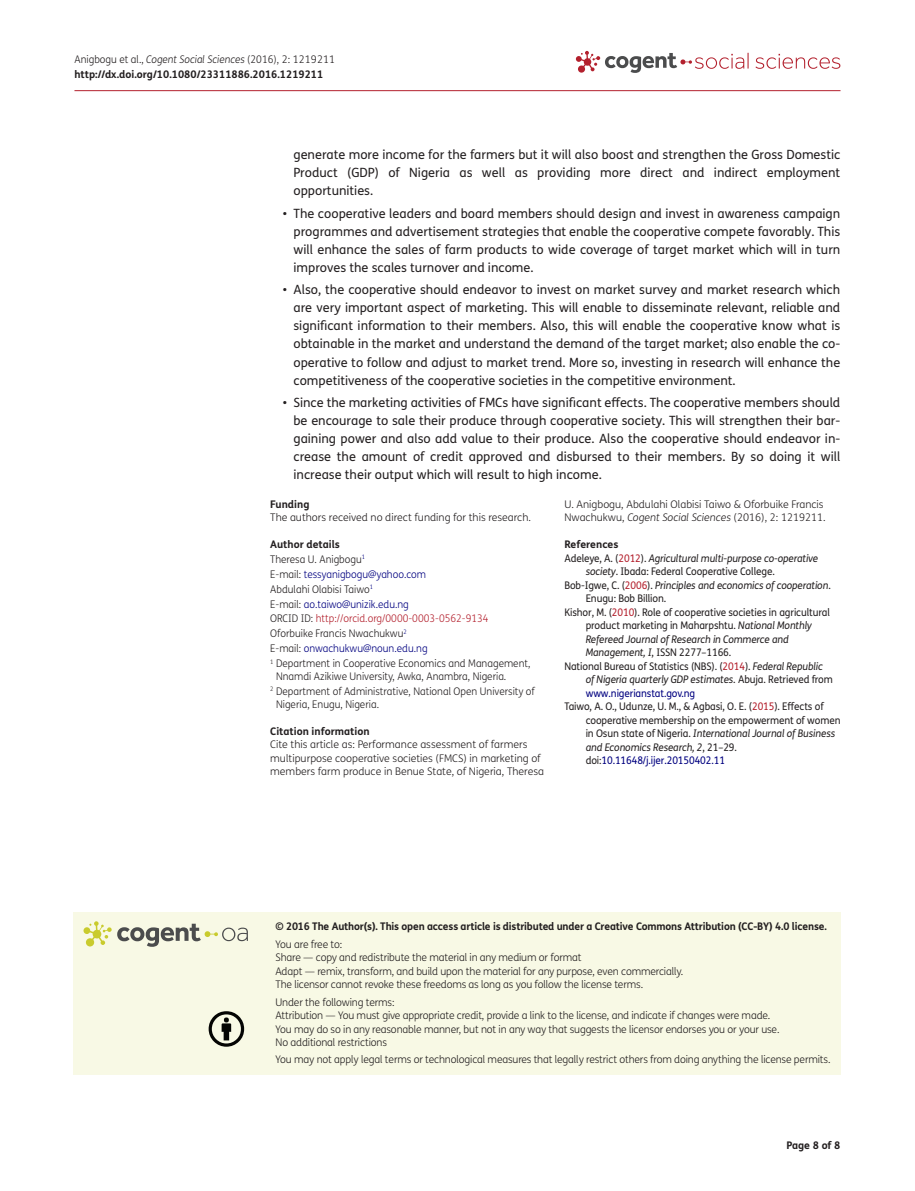
<style>
.page{position:relative;width:915px;height:1191px;background:#fff}
.page>*{position:absolute;margin:0;border:0;box-sizing:border-box;transform-origin:0 0}
.t1{font:12.75px/18px "FS Me Pro";color:#231f20;text-align:justify}
.t2{font:300 10.5px/13.5px "FS Me Pro";letter-spacing:-.015em;color:#231f20}
.t3{font:300 10.5px/14.9px "FS Me Pro";letter-spacing:-.015em;color:#231f20;scale:.95 1}
.t4{font:10.5px "FS Me Pro";letter-spacing:-.01em;color:#231f20;scale:.95 1}
.t5{font:italic 10.5px "FS Me Pro";letter-spacing:-.01em;color:#231f20;scale:.95 1}
.t6{font:700 10.5px/15px "FS Me Pro";letter-spacing:-.015em;color:#231f20}
.t7{font:10.5px "FS Me Pro";letter-spacing:-.01em;color:#000080;scale:.95 1}
.s1{font-weight:300}
.s2{font-weight:300;font-style:italic}
.s3{font-weight:700}
.s4{color:#000080}
.s5{color:#b3202d}
.s6{font-style:italic}
.s7{font-style:normal}
.s8{font-style:normal;color:#b3202d}
.s9{color:#231f20}
</style>
<div class="page">
<svg style="left:755px;top:54px;width:85px;height:15px"></svg>
<svg style="left:575px;top:51px;width:173px;height:22px"></svg>
<hr style="left:74px;top:90px;width:766px;height:1px;background:#b3202d">
<div style="left:74px;top:912px;width:766px;height:162px;background:#f8f9e5"></div>
<svg style="left:83px;top:921px;width:165px;height:25px"></svg>
<svg style="left:208px;top:1011px;width:36px;height:35px"></svg>
<p class="t6" style="left:74px;top:51px;width:262px"><span class="s1">Anigbogu et al.,</span> <span class="s2">Cogent Social Sciences</span> <span class="s1">(2016), 2: 1219211 </span>http://dx.doi.org/10.1080/23311886.2016.1219211</p>
<p class="t1" style="left:293px;top:146px;width:548px">generate more income for the farmers but it will also boost and strengthen the Gross Domestic Product (GDP) of Nigeria as well as providing more direct and indirect employment opportunities.</p>
<p class="t1" style="left:293px;top:204px;width:548px;text-indent:-11px">• The cooperative leaders and board members should design and invest in awareness campaign programmes and advertisement strategies that enable the cooperative compete favorably. This will enhance the sales of farm products to wide coverage of target market which will in turn improves the scales turnover and income.</p>
<p class="t1" style="left:293px;top:281px;width:548px;text-indent:-11px">• Also, the cooperative should endeavor to invest on market survey and market research which are very important aspect of marketing. This will enable to disseminate relevant, reliable and significant information to their members. Also, this will enable the cooperative know what is obtainable in the market and understand the demand of the target market; also enable the co&shy;operative to follow and adjust to market trend. More so, investing in research will enhance the competitiveness of the cooperative societies in the competitive environment.</p>
<p class="t1" style="left:293px;top:393px;width:548px;text-indent:-11px">• Since the marketing activities of FMCs have significant effects. The cooperative members should be encourage to sale their produce through cooperative society. This will strengthen their bar&shy;gaining power and also add value to their produce. Also the cooperative should endeavor in&shy;crease the amount of credit approved and disbursed to their members. By so doing it will increase their output which will result to high income.</p>
<p class="t6" style="left:270px;top:496px;width:41px">Funding</p>
<p class="t2" style="left:270px;top:510px;width:262px">The authors received no direct funding for this research.</p>
<p class="t3" style="left:270px;top:536px;width:275px"><span class="s3">Author details<br></span>Theresa U. Anigbogu<sup>1<br></sup>E-mail: <span class="s4">tessyanigbogu@yahoo.com<br></span>Abdulahi Olabisi Taiwo<sup>1<br></sup>E-mail: <span class="s4">ao.taiwo@unizik.edu.ng<br></span>ORCID ID: <span class="s5">http://orcid.org/0000-0003-0562-9134<br></span>Oforbuike Francis Nwachukwu<sup>2<br></sup>E-mail: <span class="s4">onwachukwu@noun.edu.ng<br></span><sup>1</sup> Department in Cooperative Economics and Management,</p>
<p class="t3" style="left:270px;top:668px;width:280px;text-indent:6px">Nnamdi Azikiwe University, Awka, Anambra, Nigeria.<br><sup>2</sup> Department of Administrative, National Open University of</p>
<p class="t3" style="left:276px;top:696px;width:110px">Nigeria, Enugu, Nigeria.</p>
<p class="t6" style="left:270px;top:723px;width:101px">Citation information</p>
<p class="t2" style="left:270px;top:737px;width:275px">Cite this article as: Performance assessment of farmers multipurpose cooperative societies (FMCS) in marketing of members farm produce in Benue State, of Nigeria, Theresa</p>
<p class="t2" style="left:564px;top:497px;width:263px">U. Anigbogu, Abdulahi Olabisi Taiwo &amp; Oforbuike Francis<br>Nwachukwu, <span class="s6">Cogent Social Sciences</span> (2016), 2: 1219211.</p>
<p class="t6" style="left:564px;top:536px;width:56px">References</p>
<p class="t5" style="left:564px;top:550px;width:268px"><span class="s7">Adeleye, A. (</span><span class="s8">2012</span><span class="s7">).</span> Agricultural multi-purpose co-operative</p>
<p class="t4" style="left:585px;top:564px;width:200px"><span class="s6">society</span>. Ibada: Federal Cooperative College.</p>
<p class="t5" style="left:564px;top:577px;width:282px"><span class="s7">Bob-Igwe, C. (</span><span class="s8">2006</span><span class="s7">).</span> Principles and economics of cooperation<span class="s7">.</span></p>
<p class="t4" style="left:585px;top:591px;width:86px">Enugu: Bob Billion.</p>
<p class="t4" style="left:564px;top:604px;width:281px">Kishor, M. (<span class="s5">2010</span>). Role of cooperative societies in agricultural</p>
<p class="t4" style="left:585px;top:618px;width:239px">product marketing in Maharpshtu. <span class="s6">National Monthly</span></p>
<p class="t5" style="left:585px;top:631px;width:215px">Refereed Journal of Research in Commerce and</p>
<p class="t4" style="left:585px;top:645px;width:155px"><span class="s6">Management, I</span>, ISSN 2277–1166.</p>
<p class="t4" style="left:564px;top:658px;width:273px">National Bureau of Statistics (NBS). (<span class="s5">2014</span>). <span class="s6">Federal Republic</span></p>
<p class="t5" style="left:585px;top:672px;width:261px">of Nigeria quarterly GDP estimates<span class="s7">. Abuja. Retrieved from</span></p>
<p class="t7" style="left:585px;top:685px;width:117px">www.nigerianstat.gov.ng</p>
<p class="t4" style="left:564px;top:699px;width:274px">Taiwo, A. O., Udunze, U. M., &amp; Agbasi, O. E. (<span class="s5">2015</span>). Effects of</p>
<p class="t4" style="left:585px;top:712px;width:270px">cooperative membership on the empowerment of women</p>
<p class="t5" style="left:585px;top:726px;width:264px"><span class="s7">in Osun state of Nigeria.</span> International Journal of Business</p>
<p class="t5" style="left:585px;top:739px;width:161px">and Economics Research, 2<span class="s7">, 21–29.</span></p>
<p class="t7" style="left:585px;top:753px;width:148px"><span class="s9">doi:</span>10.11648/j.ijer.20150402.11</p>
<p class="t6" style="left:275px;top:918px;width:552px">© 2016 The Author(s). This open access article is distributed under a Creative Commons Attribution (CC-BY) 4.0 license.</p>
<p class="t2" style="left:275px;top:936px;width:409px">You are free to:<br>Share — copy and redistribute the material in any medium or format<br>Adapt — remix, transform, and build upon the material for any purpose, even commercially.<br>The licensor cannot revoke these freedoms as long as you follow the license terms.</p>
<p class="t2" style="left:275px;top:995px;width:505px">Under the following terms:<br>Attribution — You must give appropriate credit, provide a link to the license, and indicate if changes were made.<br>You may do so in any reasonable manner, but not in any way that suggests the licensor endorses you or your use.<br>No additional restrictions</p>
<p class="t2" style="left:275px;top:1052px;width:556px">You may not apply legal terms or technological measures that legally restrict others from doing anything the license permits.</p>
<p class="t6" style="left:786px;top:1137px;width:56px">Page 8 of 8</p>
</div>
